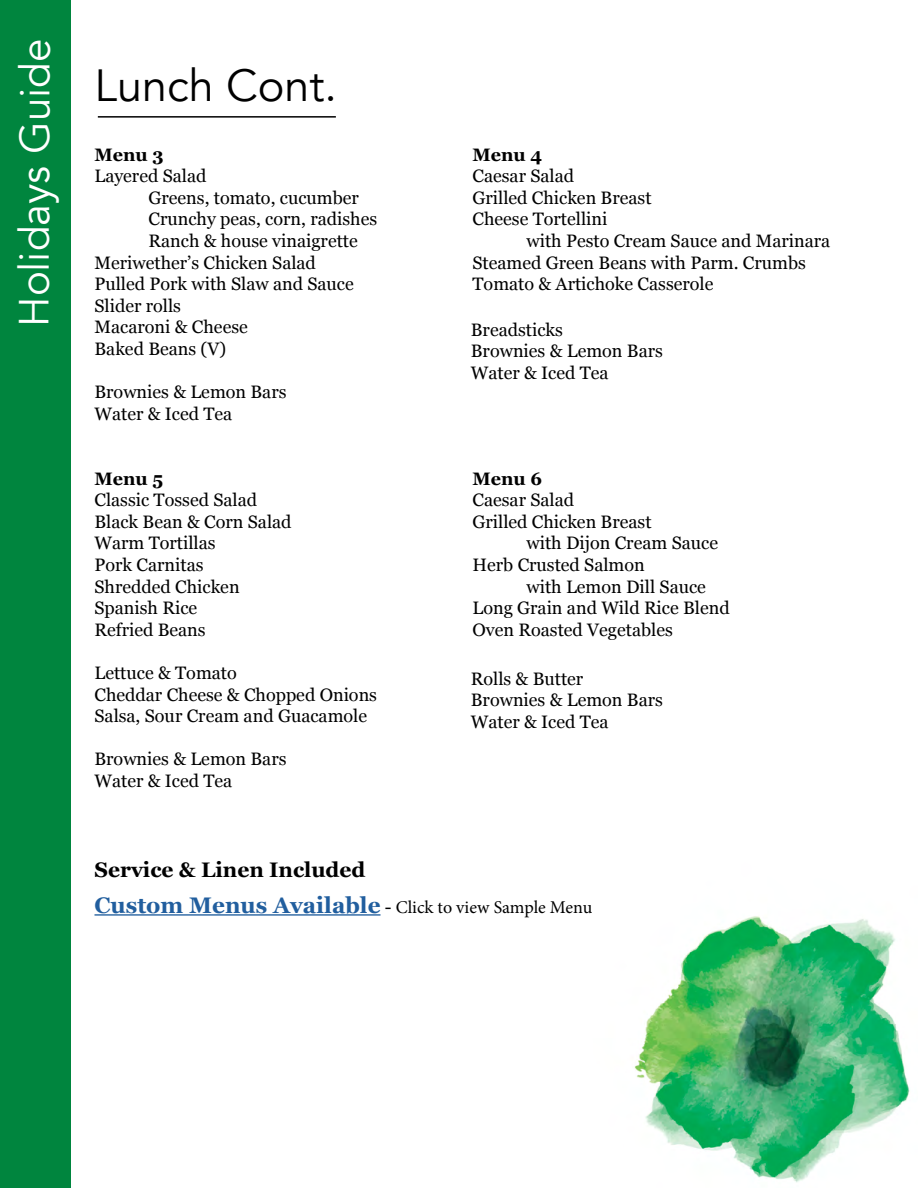
<style>
.page{position:relative;width:918px;height:1188px;background:#fff}
.page>*{position:absolute;margin:0;border:0;box-sizing:border-box;transform-origin:0 0}
.t1{font:45px "Avenir";color:#000}
.t2{font:42px "Avenir";letter-spacing:-.005em;color:#fff}
.t3{font:700 21px "Georgia";color:#000}
.t4{font:18px/21.6px "Georgia";color:#000}
.t5{font:18px "Minion Pro";color:#000}
.t6{font:700 18px "Georgia";color:#000}
.s1{font-family:"Georgia";font-weight:700;font-size:22.5px;color:#215e9e}
.s2{font-family:"Georgia"}
</style>
<div class="page">
<img style="left:634px;top:916px;width:276px;height:267px">
<div style="left:0;top:0;width:70px;height:1188px;background:#00853e"></div>
<hr style="left:94px;top:914px;width:287px;height:2px;background:#215e9e">
<hr style="left:98px;top:116px;width:238px;height:2px;background:#000">
<h2 class="t2" style="left:10px;top:327px;width:290px;rotate:-90deg">Holidays Guide</h2>
<h1 class="t1" style="left:94px;top:58px;width:244px">Lunch Cont.</h1>
<p class="t6" style="left:94px;top:141px;width:71px">Menu 3</p>
<p class="t6" style="left:472px;top:141px;width:71px">Menu 4</p>
<p class="t4" style="left:94px;top:164px;width:113px">Layered Salad</p>
<p class="t4" style="left:472px;top:164px;width:103px">Caesar Salad</p>
<p class="t4" style="left:148px;top:186px;width:212px">Greens, tomato, cucumber</p>
<p class="t4" style="left:472px;top:186px;width:181px">Grilled Chicken Breast</p>
<p class="t4" style="left:148px;top:208px;width:230px">Crunchy peas, corn, radishes</p>
<p class="t4" style="left:472px;top:208px;width:136px">Cheese Tortellini</p>
<p class="t4" style="left:148px;top:229px;width:211px">Ranch &amp; house vinaigrette</p>
<p class="t4" style="left:526px;top:229px;width:305px">with Pesto Cream Sauce and Marinara</p>
<p class="t4" style="left:94px;top:251px;width:223px">Meriwether’s Chicken Salad</p>
<p class="t4" style="left:472px;top:251px;width:335px">Steamed Green Beans with Parm. Crumbs</p>
<p class="t4" style="left:94px;top:272px;width:261px">Pulled Pork with Slaw and Sauce</p>
<p class="t4" style="left:472px;top:272px;width:242px">Tomato &amp; Artichoke Casserole</p>
<p class="t4" style="left:94px;top:294px;width:155px">Slider rolls<br>Macaroni &amp; Cheese<br>Baked Beans (V)</p>
<p class="t4" style="left:94px;top:380px;width:194px">Brownies &amp; Lemon Bars<br>Water &amp; Iced Tea</p>
<p class="t4" style="left:471px;top:318px;width:194px">Breadsticks<br>Brownies &amp; Lemon Bars<br>Water &amp; Iced Tea</p>
<p class="t6" style="left:94px;top:465px;width:70px">Menu 5</p>
<p class="t6" style="left:473px;top:465px;width:71px">Menu 6</p>
<p class="t4" style="left:94px;top:488px;width:164px">Classic Tossed Salad</p>
<p class="t4" style="left:472px;top:488px;width:103px">Caesar Salad</p>
<p class="t4" style="left:94px;top:510px;width:199px">Black Bean &amp; Corn Salad</p>
<p class="t4" style="left:472px;top:510px;width:181px">Grilled Chicken Breast</p>
<p class="t4" style="left:94px;top:532px;width:123px">Warm Tortillas</p>
<p class="t4" style="left:527px;top:532px;width:193px">with Dijon Cream Sauce</p>
<p class="t4" style="left:94px;top:553px;width:111px">Pork Carnitas</p>
<p class="t4" style="left:472px;top:553px;width:174px">Herb Crusted Salmon</p>
<p class="t4" style="left:94px;top:575px;width:147px">Shredded Chicken</p>
<p class="t4" style="left:526px;top:575px;width:181px">with Lemon Dill Sauce</p>
<p class="t4" style="left:94px;top:596px;width:104px">Spanish Rice</p>
<p class="t4" style="left:472px;top:596px;width:259px">Long Grain and Wild Rice Blend</p>
<p class="t4" style="left:94px;top:618px;width:113px">Refried Beans</p>
<p class="t4" style="left:472px;top:618px;width:202px">Oven Roasted Vegetables</p>
<p class="t4" style="left:94px;top:661px;width:284px">Lettuce &amp; Tomato<br>Cheddar Cheese &amp; Chopped Onions<br>Salsa, Sour Cream and Guacamole</p>
<p class="t4" style="left:94px;top:748px;width:194px">Brownies &amp; Lemon Bars<br>Water &amp; Iced Tea</p>
<p class="t4" style="left:471px;top:667px;width:194px">Rolls &amp; Butter<br>Brownies &amp; Lemon Bars<br>Water &amp; Iced Tea</p>
<p class="t3" style="left:94px;top:854px;width:272px">Service &amp; Linen Included</p>
<p class="t5" style="left:94px;top:895px;width:499px"><span class="s1">Custom Menus Available</span> <span class="s2">-</span> Click to view Sample Menu</p>
</div>
